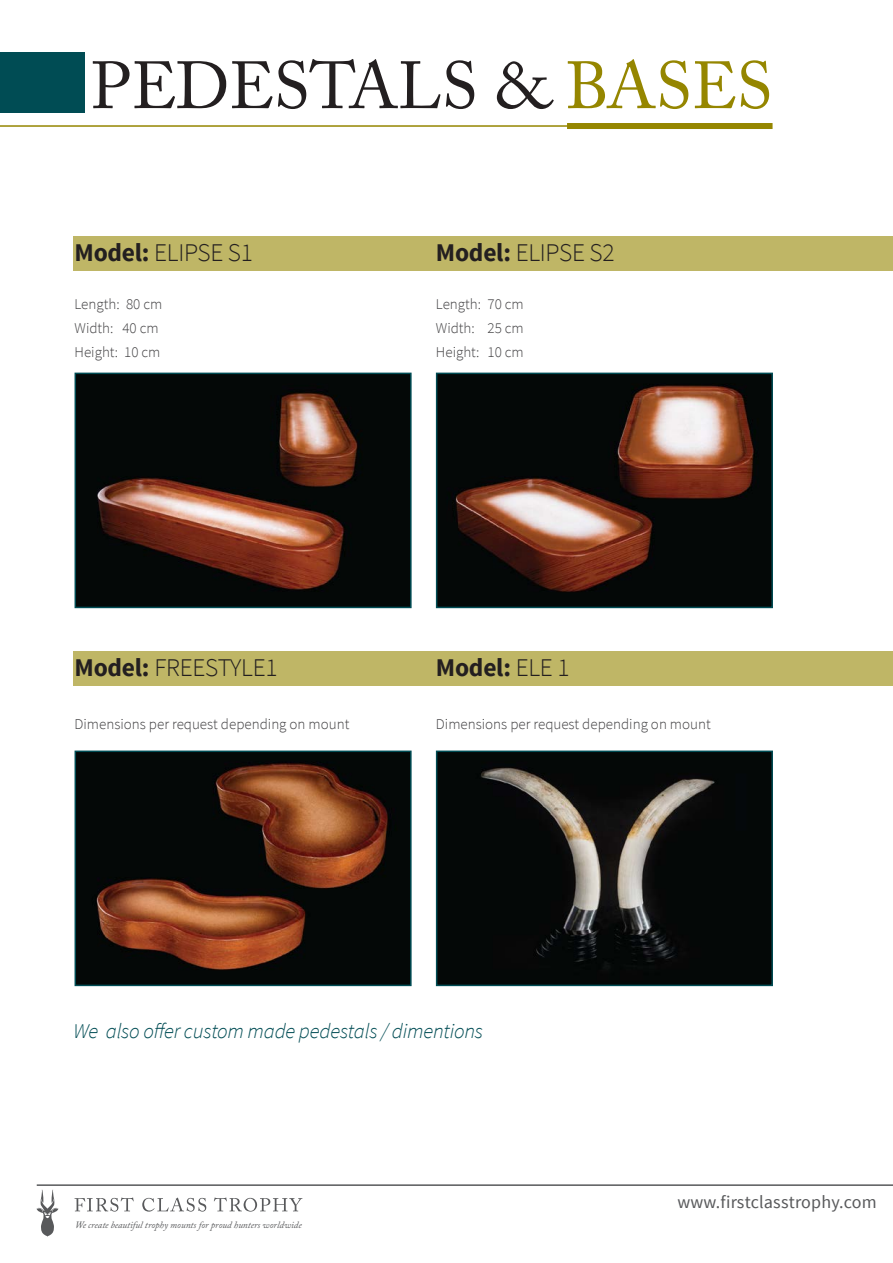
<style>
.page{position:relative;width:893px;height:1263px;background:#fff}
.page>*{position:absolute;margin:0;border:0;box-sizing:border-box;transform-origin:0 0}
.t1{font:66px "Adobe Caslon Pro";color:#231f20}
.t2{font:300 25.5px "Source Sans Pro";letter-spacing:-.01em;color:#231f20}
.t3{font:700 25.5px "Source Sans Pro";letter-spacing:-.01em;color:#231f20}
.t4{font:italic 300 21px "Source Sans Pro";letter-spacing:-.01em;color:#004c54}
.t5{font:18px "Source Sans Pro";letter-spacing:.01em;color:#58595b}
.t6{font:300 15px/24px "Source Sans Pro";color:#414042}
.t7{font:italic 9.6px "Adobe Caslon Pro";color:#58595b}
.s1{color:#958600}
.s2{font-weight:700}
.s3{font-weight:300}
</style>
<div class="page">
<div style="left:73px;top:236px;width:820px;height:35px;background:#bfb666"></div>
<div style="left:73px;top:651px;width:820px;height:35px;background:#bfb666"></div>
<svg style="left:37px;top:1189px;width:21px;height:48px"></svg>
<svg style="left:75px;top:1197px;width:59px;height:14px"></svg>
<svg style="left:142px;top:1197px;width:64px;height:14px"></svg>
<svg style="left:214px;top:1197px;width:88px;height:14px"></svg>
<hr style="left:37px;top:1184px;width:856px;height:2px;background:#58595b">
<img style="left:78px;top:753px;width:331px;height:230px">
<div style="left:75px;top:750px;width:337px;height:236px;border:2px solid #004c54"></div>
<img style="left:439px;top:376px;width:331px;height:229px">
<div style="left:436px;top:373px;width:337px;height:235px;border:2px solid #004c54"></div>
<img style="left:78px;top:376px;width:331px;height:229px">
<div style="left:75px;top:373px;width:337px;height:235px;border:2px solid #004c54"></div>
<img style="left:439px;top:753px;width:331px;height:230px">
<div style="left:436px;top:750px;width:337px;height:236px;border:2px solid #004c54"></div>
<div style="left:0;top:53px;width:85px;height:60px;background:#004c54"></div>
<div style="left:567px;top:123px;width:205px;height:6px;background:#958600"></div>
<hr style="left:0;top:125px;width:651px;height:2px;background:#958600">
<h1 class="t1" style="left:91px;top:47px;width:683px">PEDESTALS &amp; <span class="s1">BASES</span></h1>
<h2 class="t2" style="left:75px;top:237px;width:180px"><span class="s2">Model:</span> ELIPSE S1</h2>
<p class="t6" style="left:75px;top:292px;width:89px">Length: 80 cm<br>Width: 40 cm<br>Height: 10 cm</p>
<h2 class="t2" style="left:436px;top:237px;width:180px"><span class="s2">Model:</span> ELIPSE S2</h2>
<p class="t6" style="left:436px;top:292px;width:89px;text-align:justify">Length: 70 cm Width: 25 cm Height: 10 cm</p>
<h2 class="t2" style="left:75px;top:652px;width:205px"><span class="s2">Model:</span> FREESTYLE1</h2>
<p class="t6" style="left:75px;top:712px;width:276px">Dimensions per request depending on mount</p>
<h2 class="t3" style="left:436px;top:652px;width:135px">Model: <span class="s3">ELE 1</span></h2>
<p class="t6" style="left:436px;top:712px;width:276px">Dimensions per request depending on mount</p>
<h3 class="t4" style="left:73px;top:1018px;width:411px">We also offer custom made pedestals / dimentions</h3>
<p class="t7" style="left:75px;top:1219px;width:228px">We create beautiful trophy mounts for proud hunters worldwide</p>
<p class="t5" style="left:677px;top:1190px;width:201px">www.firstclasstrophy.com</p>
</div>
